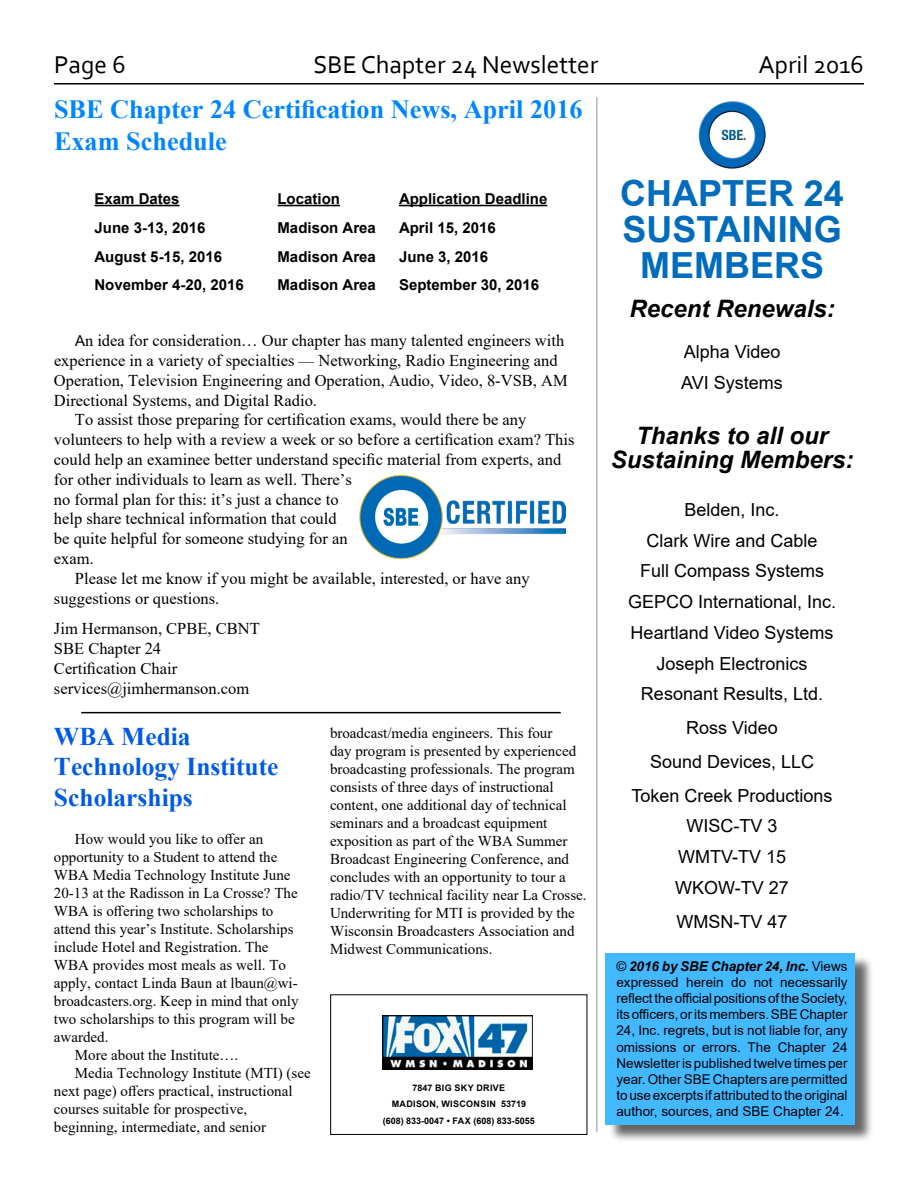
<style>
.page{position:relative;width:918px;height:1188px;background:#fff}
.page>*{position:absolute;margin:0;border:0;box-sizing:border-box;transform-origin:0 0}
.t1{font:700 36px/36px "Arial";color:#006cbb;text-align:center}
.t2{font:700 26.25px/31.5px "Times New Roman";color:#0085ff}
.t3{font:700 25.5px/30.6px "Times New Roman";color:#005be3}
.t4{font:25.5px "Corbel";color:#000}
.t5{font:italic 700 24px/24px "Arial";color:#000;text-align:center}
.t6{font:18px/30.8px "Arial";color:#000;text-align:center}
.t7{font:16.5px/19.8px "Times New Roman";color:#000}
.t8{font:15px/18px "Times New Roman";color:#000}
.t9{font:700 15px "Arial";color:#000}
.t10{font:13.5px/16.2px "Arial";color:#000;text-align:justify}
.t11{font:700 9px/16.5px "Arial";letter-spacing:.035em;color:#000;text-align:center}
.s1{font-family:"Arial";font-size:15px}
.s2{font-size:15.75px}
.s3{font-weight:700;font-style:italic}
</style>
<div class="page">
<hr style="left:596px;top:97px;width:2px;height:1035px;background:#000">
<hr style="left:54px;top:83px;width:810px;height:2px;background:#000">
<div style="left:608px;top:956px;width:266px;height:187px;background:#000;opacity:.75"></div>
<div style="left:606px;top:953px;width:249px;height:171px;background:#42b8ff"></div>
<img style="left:698px;top:101px;width:68px;height:67px">
<hr style="left:81px;top:712px;width:480px;height:1px;background:#000">
<hr style="left:94px;top:205px;width:86px;height:1px;background:#000">
<hr style="left:278px;top:205px;width:62px;height:1px;background:#000">
<hr style="left:399px;top:205px;width:148px;height:1px;background:#000">
<img style="left:359px;top:476px;width:206px;height:82px">
<div style="left:330px;top:994px;width:257px;height:141px;border:1px solid #000"></div>
<img style="left:382px;top:1016px;width:150px;height:53px">
<h3 class="t4" style="left:54px;top:49px;width:73px">Page 6</h3>
<h3 class="t4" style="left:314px;top:49px;width:286px">SBE Chapter 24 Newsletter</h3>
<h3 class="t4" style="left:758px;top:49px;width:107px">April 2016</h3>
<h2 class="t2" style="left:54px;top:93px;width:530px">SBE Chapter 24 Certification News, April 2016<br>Exam Schedule</h2>
<p class="t9" style="left:94px;top:188px;width:87px">Exam Dates</p>
<p class="t9" style="left:278px;top:188px;width:64px">Location</p>
<p class="t9" style="left:399px;top:188px;width:150px">Application Deadline</p>
<p class="t9" style="left:95px;top:217px;width:112px">June 3-13, 2016</p>
<p class="t9" style="left:278px;top:217px;width:100px">Madison Area</p>
<p class="t9" style="left:399px;top:217px;width:98px">April 15, 2016</p>
<p class="t9" style="left:95px;top:246px;width:129px">August 5-15, 2016</p>
<p class="t9" style="left:278px;top:246px;width:100px">Madison Area</p>
<p class="t9" style="left:399px;top:246px;width:91px">June 3, 2016</p>
<p class="t9" style="left:95px;top:274px;width:151px">November 4-20, 2016</p>
<p class="t9" style="left:278px;top:274px;width:100px">Madison Area</p>
<p class="t9" style="left:399px;top:274px;width:142px">September 30, 2016</p>
<p class="t7" style="left:75px;top:330px;width:491px"><span class="s1">A</span>n idea for consideration… Our chapter has many talented engineers with</p>
<p class="t7" style="left:54px;top:350px;width:505px">experience in a variety of specialties <span class="s2">—</span> Networking, Radio Engineering and</p>
<p class="t7" style="left:54px;top:370px;width:515px">Operation, Television Engineering and Operation, Audio, Video, 8-VSB, AM</p>
<p class="t7" style="left:54px;top:390px;width:265px">Directional Systems, and Digital Radio.</p>
<p class="t7" style="left:75px;top:409px;width:453px">To assist those preparing for certification exams, would there be any</p>
<p class="t7" style="left:54px;top:429px;width:522px">volunteers to help with a review a week or so before a certification exam? This</p>
<p class="t7" style="left:54px;top:449px;width:509px">could help an examinee better understand specific material from experts, and</p>
<p class="t7" style="left:54px;top:469px;width:299px">for other individuals to learn as well. There’s</p>
<p class="t7" style="left:54px;top:489px;width:286px">no formal plan for this: it’s just a chance to</p>
<p class="t7" style="left:54px;top:508px;width:284px">help share technical information that could</p>
<p class="t7" style="left:54px;top:528px;width:295px">be quite helpful for someone studying for an</p>
<p class="t7" style="left:54px;top:548px;width:41px">exam.</p>
<p class="t7" style="left:75px;top:568px;width:456px">Please let me know if you might be available, interested, or have any</p>
<p class="t7" style="left:54px;top:588px;width:167px">suggestions or questions.</p>
<p class="t7" style="left:54px;top:618px;width:207px">Jim Hermanson, CPBE, CBNT<br>SBE Chapter 24<br>Certification Chair services@jimhermanson.com</p>
<p class="t8" style="left:330px;top:723px;width:258px">broadcast/media engineers. This four<br>day program is presented by experienced broadcasting professionals. The program consists of three days of instructional content, one additional day of technical seminars and a broadcast equipment exposition as part of the WBA Summer Broadcast Engineering Conference, and concludes with an opportunity to tour a radio/TV technical facility near La Crosse.<br>Underwriting for MTI is provided by the Wisconsin Broadcasters Association and Midwest Communications.</p>
<h3 class="t3" style="left:54px;top:720px;width:226px">WBA Media<br>Technology Institute<br>Scholarships</h3>
<p class="t8" style="left:75px;top:829px;width:190px">How would you like to offer an</p>
<p class="t8" style="left:54px;top:847px;width:225px">opportunity to a Student to attend the</p>
<p class="t8" style="left:54px;top:865px;width:238px">WBA Media Technology Institute June</p>
<p class="t8" style="left:54px;top:883px;width:245px">20-13 at the Radisson in La Crosse? The</p>
<p class="t8" style="left:54px;top:901px;width:221px">WBA is offering two scholarships to</p>
<p class="t8" style="left:54px;top:919px;width:241px">attend this year’s Institute. Scholarships</p>
<p class="t8" style="left:54px;top:937px;width:216px">include Hotel and Registration. The</p>
<p class="t8" style="left:54px;top:955px;width:234px">WBA provides most meals as well. To</p>
<p class="t8" style="left:54px;top:973px;width:245px">apply, contact Linda Baun at lbaun@wi-</p>
<p class="t8" style="left:54px;top:991px;width:246px">broadcasters.org. Keep in mind that only</p>
<p class="t8" style="left:54px;top:1009px;width:242px">two scholarships to this program will be</p>
<p class="t8" style="left:54px;top:1027px;width:56px">awarded.</p>
<p class="t8" style="left:75px;top:1045px;width:165px">More about the Institute….</p>
<p class="t8" style="left:75px;top:1063px;width:237px">Media Technology Institute (MTI) (see</p>
<p class="t8" style="left:54px;top:1081px;width:240px">next page) offers practical, instructional</p>
<p class="t8" style="left:54px;top:1099px;width:195px">courses suitable for prospective,</p>
<p class="t8" style="left:54px;top:1117px;width:214px">beginning, intermediate, and senior</p>
<p class="t11" style="left:383px;top:1079px;width:154px">7847 BIG SKY DRIVE<br>MADISON, WISCONSIN 53719 (608) 833-0047 • FAX (608) 833-5055</p>
<h1 class="t1" style="left:620px;top:175px;width:225px">CHAPTER 24<br>SUSTAINING<br>MEMBERS</h1>
<h3 class="t5" style="left:629px;top:297px;width:207px">Recent Renewals:</h3>
<p class="t6" style="left:681px;top:336px;width:103px;text-align:left">Alpha Video<br>AVI Systems</p>
<h3 class="t5" style="left:611px;top:424px;width:244px">Thanks to all our<br>Sustaining Members:</h3>
<p class="t6" style="left:628px;top:494px;width:210px">Belden, Inc.<br>Clark Wire and Cable<br>Full Compass Systems<br>GEPCO International, Inc.<br>Heartland Video Systems<br>Joseph Electronics<br>Resonant Results, Ltd.</p>
<p class="t6" style="left:632px;top:711px;width:203px;line-height:33.8px">Ross Video<br>Sound Devices, LLC<br>Token Creek Productions</p>
<p class="t6" style="left:675px;top:811px;width:115px">WISC-TV 3<br>WMTV-TV 15<br>WKOW-TV 27</p>
<p class="t6" style="left:677px;top:906px;width:113px">WMSN-TV 47</p>
<p class="t10" style="left:616px;top:958px;width:233px">© <span class="s3">2016 by SBE Chapter 24, Inc.</span> Views expressed herein do not necessarily reflect the official positions of the Society, its officers, or its members. SBE Chapter 24, Inc. regrets, but is not liable for, any omissions or errors. The Chapter 24<br>Newsletter is published twelve times per year. Other SBE Chapters are permitted to use excerpts if attributed to the original author, sources, and SBE Chapter 24.</p>
</div>
